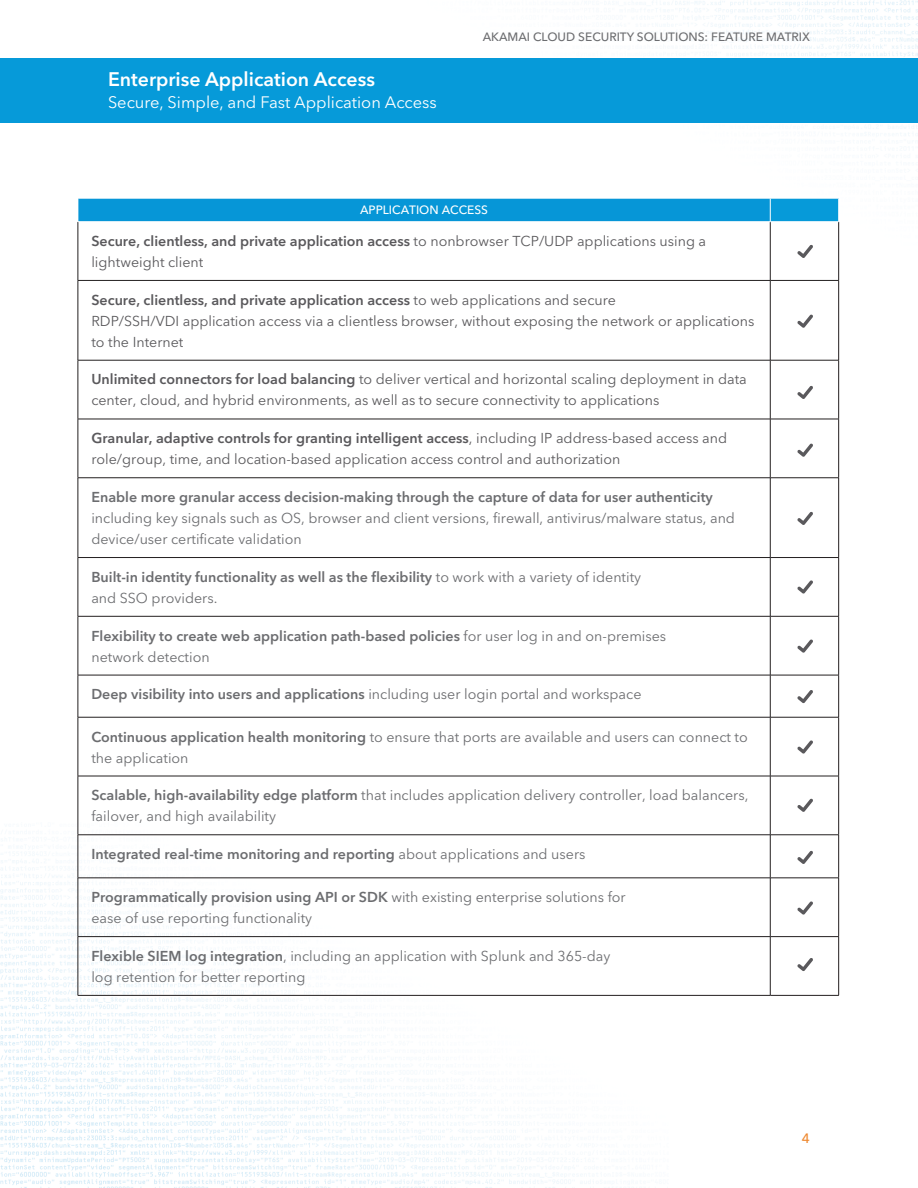
<style>
.page{position:relative;width:918px;height:1188px;background:#fff}
.page>*{position:absolute;margin:0;border:0;box-sizing:border-box;transform-origin:0 0}
.t1{font:600 19.5px "Avenir Next LT Pro";color:#fff}
.t2{font:16.5px "Avenir Next LT Pro";color:#fff}
.Body{font:14.25px/21px "Avenir Next LT Pro";color:#6c6d70}
.Body-2{font:14.25px/21px "Avenir Next LT Pro";color:#5a595c}
.Body-3{font:600 14.25px/21px "Avenir Next LT Pro";color:#6c6d70}
.t3{font:500 13.5px "Avenir Next LT Pro";color:#ee882f}
.t4{font:500 12px "Avenir Next LT Pro";color:#6c6d70}
.Body-4{font:500 12px "Avenir Next LT Pro";color:#fff}
.s1{font-weight:600}
.s2{font-weight:400}
</style>
<div class="page">
<img style="left:0;top:0;width:918px;height:1188px">
<div style="left:0;top:58px;width:918px;height:65px;background:#069ad9"></div>
<div style="left:78px;top:198px;width:692px;height:24px;background:#0696d7"></div>
<div style="left:770px;top:198px;width:69px;height:24px;background:#069ad9"></div>
<hr style="left:78px;top:222px;width:1px;height:58px;background:#231f20">
<hr style="left:770px;top:222px;width:1px;height:58px;background:#231f20">
<hr style="left:838px;top:222px;width:1px;height:58px;background:#231f20">
<hr style="left:78px;top:280px;width:692px;height:1px;background:#231f20">
<hr style="left:78px;top:281px;width:1px;height:79px;background:#231f20">
<hr style="left:770px;top:280px;width:69px;height:1px;background:#231f20">
<hr style="left:770px;top:281px;width:1px;height:79px;background:#231f20">
<hr style="left:838px;top:281px;width:1px;height:79px;background:#231f20">
<hr style="left:78px;top:360px;width:692px;height:1px;background:#231f20">
<hr style="left:78px;top:360px;width:1px;height:59px;background:#231f20">
<hr style="left:770px;top:360px;width:69px;height:1px;background:#231f20">
<hr style="left:770px;top:360px;width:1px;height:59px;background:#231f20">
<hr style="left:838px;top:360px;width:1px;height:59px;background:#231f20">
<hr style="left:78px;top:419px;width:692px;height:1px;background:#231f20">
<hr style="left:78px;top:419px;width:1px;height:59px;background:#231f20">
<hr style="left:770px;top:419px;width:69px;height:1px;background:#231f20">
<hr style="left:770px;top:419px;width:1px;height:59px;background:#231f20">
<hr style="left:838px;top:419px;width:1px;height:59px;background:#231f20">
<hr style="left:78px;top:478px;width:692px;height:1px;background:#231f20">
<hr style="left:78px;top:478px;width:1px;height:79px;background:#231f20">
<hr style="left:770px;top:478px;width:69px;height:1px;background:#231f20">
<hr style="left:770px;top:478px;width:1px;height:79px;background:#231f20">
<hr style="left:838px;top:478px;width:1px;height:79px;background:#231f20">
<hr style="left:78px;top:557px;width:692px;height:1px;background:#231f20">
<hr style="left:78px;top:558px;width:1px;height:58px;background:#231f20">
<hr style="left:770px;top:557px;width:69px;height:1px;background:#231f20">
<hr style="left:770px;top:558px;width:1px;height:58px;background:#231f20">
<hr style="left:838px;top:558px;width:1px;height:58px;background:#231f20">
<hr style="left:78px;top:616px;width:692px;height:1px;background:#231f20">
<hr style="left:78px;top:616px;width:1px;height:59px;background:#231f20">
<hr style="left:770px;top:616px;width:69px;height:1px;background:#231f20">
<hr style="left:770px;top:616px;width:1px;height:59px;background:#231f20">
<hr style="left:838px;top:616px;width:1px;height:59px;background:#231f20">
<hr style="left:78px;top:675px;width:692px;height:1px;background:#231f20">
<hr style="left:78px;top:675px;width:1px;height:42px;background:#231f20">
<hr style="left:770px;top:675px;width:69px;height:1px;background:#231f20">
<hr style="left:770px;top:675px;width:1px;height:42px;background:#231f20">
<hr style="left:838px;top:675px;width:1px;height:42px;background:#231f20">
<hr style="left:78px;top:717px;width:692px;height:1px;background:#231f20">
<hr style="left:78px;top:717px;width:1px;height:59px;background:#231f20">
<hr style="left:770px;top:717px;width:69px;height:1px;background:#231f20">
<hr style="left:770px;top:717px;width:1px;height:59px;background:#231f20">
<hr style="left:838px;top:717px;width:1px;height:59px;background:#231f20">
<hr style="left:78px;top:776px;width:692px;height:1px;background:#231f20">
<hr style="left:78px;top:776px;width:1px;height:59px;background:#231f20">
<hr style="left:770px;top:776px;width:69px;height:1px;background:#231f20">
<hr style="left:770px;top:776px;width:1px;height:59px;background:#231f20">
<hr style="left:838px;top:776px;width:1px;height:59px;background:#231f20">
<hr style="left:78px;top:835px;width:692px;height:1px;background:#231f20">
<hr style="left:78px;top:835px;width:1px;height:43px;background:#231f20">
<hr style="left:770px;top:835px;width:69px;height:1px;background:#231f20">
<hr style="left:770px;top:835px;width:1px;height:43px;background:#231f20">
<hr style="left:838px;top:835px;width:1px;height:43px;background:#231f20">
<hr style="left:78px;top:878px;width:692px;height:1px;background:#231f20">
<hr style="left:78px;top:878px;width:1px;height:58px;background:#231f20">
<hr style="left:770px;top:878px;width:69px;height:1px;background:#231f20">
<hr style="left:770px;top:878px;width:1px;height:58px;background:#231f20">
<hr style="left:838px;top:878px;width:1px;height:58px;background:#231f20">
<hr style="left:78px;top:936px;width:692px;height:1px;background:#231f20">
<hr style="left:78px;top:937px;width:1px;height:58px;background:#231f20">
<hr style="left:770px;top:936px;width:69px;height:1px;background:#231f20">
<hr style="left:770px;top:937px;width:1px;height:58px;background:#231f20">
<hr style="left:838px;top:937px;width:1px;height:58px;background:#231f20">
<hr style="left:78px;top:995px;width:692px;height:1px;background:#231f20">
<hr style="left:770px;top:995px;width:69px;height:1px;background:#231f20">
<hr style="left:78px;top:198px;width:692px;height:1px;background:#fff">
<svg style="left:78px;top:198px;width:1px;height:23px"></svg>
<hr style="left:78px;top:221px;width:692px;height:1px;background:#fff">
<hr style="left:770px;top:198px;width:69px;height:1px;background:#fff">
<svg style="left:770px;top:198px;width:1px;height:23px"></svg>
<svg style="left:838px;top:198px;width:1px;height:23px"></svg>
<hr style="left:770px;top:221px;width:69px;height:1px;background:#fff">
<svg style="left:797px;top:245px;width:16px;height:13px"></svg>
<svg style="left:797px;top:314px;width:16px;height:14px"></svg>
<svg style="left:797px;top:386px;width:16px;height:13px"></svg>
<svg style="left:797px;top:443px;width:16px;height:14px"></svg>
<svg style="left:797px;top:512px;width:16px;height:13px"></svg>
<svg style="left:797px;top:580px;width:16px;height:14px"></svg>
<svg style="left:797px;top:639px;width:16px;height:14px"></svg>
<svg style="left:797px;top:690px;width:16px;height:13px"></svg>
<svg style="left:797px;top:740px;width:16px;height:14px"></svg>
<svg style="left:797px;top:799px;width:16px;height:13px"></svg>
<svg style="left:797px;top:851px;width:16px;height:13px"></svg>
<svg style="left:797px;top:901px;width:16px;height:14px"></svg>
<svg style="left:797px;top:958px;width:16px;height:13px"></svg>
<h1 class="t1" style="left:108px;top:67px;width:269px">Enterprise Application Access</h1>
<p class="t2" style="left:108px;top:93px;width:330px">Secure, Simple, and Fast Application Access</p>
<p class="t4" style="left:483px;top:30px;width:329px">AKAMAI CLOUD SECURITY SOLUTIONS: FEATURE MATRIX</p>
<p class="Body-4" style="left:360px;top:203px;width:130px">APPLICATION ACCESS</p>
<p class="Body-2" style="left:91px;top:230px;width:616px"><span class="s1">Secure, clientless, and private application access</span> to nonbrowser TCP/UDP applications using a lightweight client</p>
<p class="Body-2" style="left:91px;top:289px;width:665px"><span class="s1">Secure, clientless, and private application access</span> to web applications and secure<br>RDP/SSH/VDI application access via a clientless browser, without exposing the network or applications to the Internet</p>
<p class="Body-2" style="left:91px;top:369px;width:657px"><span class="s1">Unlimited connectors for load balancing</span> to deliver vertical and horizontal scaling deployment in data center, cloud, and hybrid environments, as well as to secure connectivity to applications</p>
<p class="Body-2" style="left:91px;top:428px;width:637px"><span class="s1">Granular, adaptive controls for granting intelligent access</span>, including IP address-based access and role/group, time, and location-based application access control and authorization</p>
<p class="Body" style="left:91px;top:487px;width:645px"><span class="s1">Enable more granular access decision-making through the capture of data for user authenticity </span>including key signals such as OS, browser and client versions, firewall, antivirus/malware status, and device/user certificate validation</p>
<p class="Body-3" style="left:91px;top:566px;width:551px">Built-in identity functionality as well as the flexibility <span class="s2">to work with a variety of identity and SSO providers.</span></p>
<p class="Body-3" style="left:91px;top:625px;width:576px">Flexibility to create web application path-based policies <span class="s2">for user log in and on-premises network detection</span></p>
<p class="Body-3" style="left:91px;top:684px;width:552px">Deep visibility into users and applications <span class="s2">including user login portal and workspace</span></p>
<p class="Body" style="left:91px;top:726px;width:658px"><span class="s1">Continuous application health monitoring</span> to ensure that ports are available and users can connect to the application</p>
<p class="Body" style="left:91px;top:785px;width:659px"><span class="s1">Scalable, high-availability edge platform</span> that includes application delivery controller, load balancers, failover, and high availability</p>
<p class="Body-3" style="left:91px;top:844px;width:496px">Integrated real-time monitoring and reporting <span class="s2">about applications and users</span></p>
<p class="Body" style="left:91px;top:887px;width:536px"><span class="s1">Programmatically provision using API or SDK</span> with existing enterprise solutions for ease of use reporting functionality</p>
<p class="Body" style="left:91px;top:945px;width:521px"><span class="s1">Flexible SIEM log integration</span>, including an application with Splunk and 365-day log retention for better reporting</p>
<p class="t3" style="left:802px;top:1131px;width:10px">4</p>
</div>
